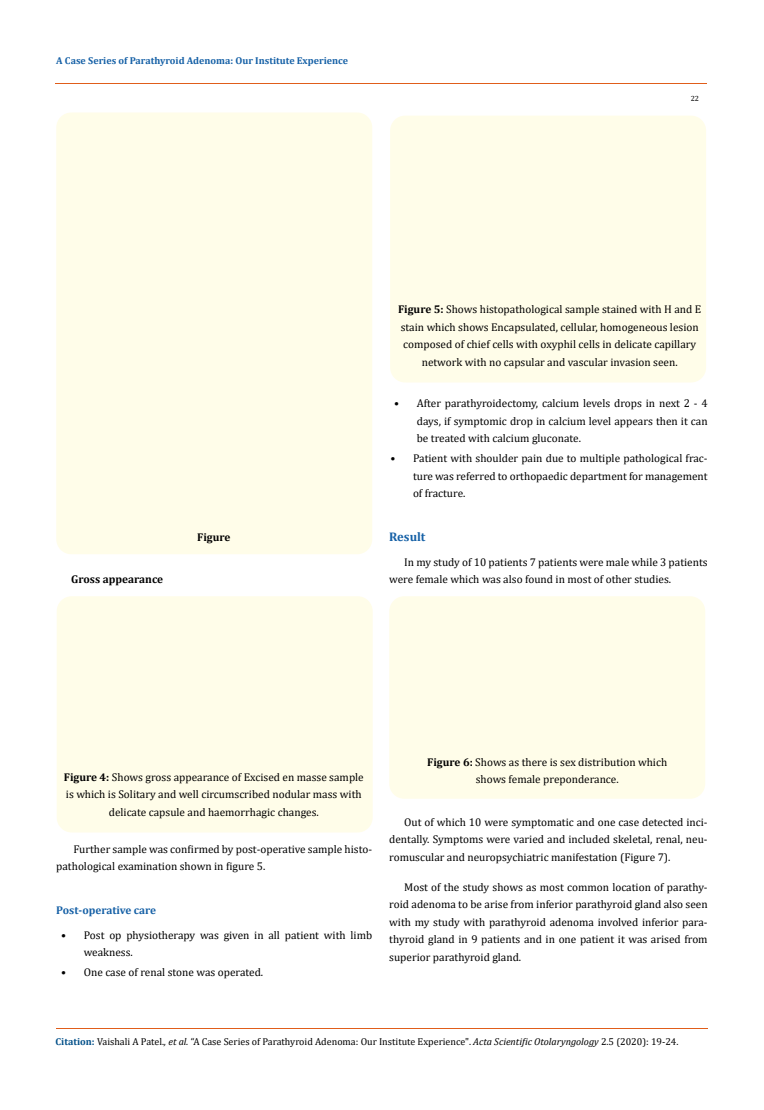
<style>
.page{position:relative;width:764px;height:1110px;background:#fff}
.page>*{position:absolute;margin:0;border:0;box-sizing:border-box;transform-origin:0 0}
.t1{font:700 12.5px "Cambria";color:#1560a6}
.t2{font:11.25px/17.5px "Cambria";color:#000;text-align:justify}
.t3{font:700 11.25px "Cambria";color:#000}
.t4{font:700 11.25px "Cambria";color:#1560a6}
.t5{font:10px "Cambria";color:#000}
.t6{font:700 10px "Cambria";color:#1560a6}
.t7{font:7.5px "Cambria";color:#000}
.s1{font-weight:700}
.s2{font-weight:700;color:#035089}
.s3{font-style:italic}
</style>
<div class="page">
<hr style="left:55px;top:84px;width:651px;height:1px;background:#e05d1a">
<div style="left:56px;top:112px;width:316px;height:442px;background:#fffde9;border-radius:15px"></div>
<div style="left:57px;top:596px;width:316px;height:236px;background:#fffde9;border-radius:15px"></div>
<div style="left:390px;top:116px;width:316px;height:266px;background:#fffde9;border-radius:15px"></div>
<div style="left:389px;top:596px;width:316px;height:203px;background:#fffde9;border-radius:15px"></div>
<hr style="left:56px;top:1029px;width:651px;height:1px;background:#e05d1a">
<p class="t6" style="left:56px;top:54px;width:293px">A Case Series of Parathyroid Adenoma: Our Institute Experience</p>
<p class="t7" style="left:690px;top:94px;width:10px">22</p>
<p class="t3" style="left:71px;top:571px;width:93px">Gross appearance</p>
<p class="t3" style="left:197px;top:530px;width:35px">Figure</p>
<p class="t2" style="left:398px;top:300px;width:305px;text-align:center"><span class="s1">Figure 5:</span> Shows histopathological sample stained with H and E stain which shows Encapsulated, cellular, homogeneous lesion composed of chief cells with oxyphil cells in delicate capillary network with no capsular and vascular invasion seen.</p>
<p class="t2" style="left:417px;top:394px;width:292px;text-indent:-22px">• After parathyroidectomy, calcium levels drops in next 2 - 4 days, if symptomic drop in calcium level appears then it can be treated with calcium gluconate.</p>
<p class="t2" style="left:413px;top:449px;width:296px;text-indent:-22px">• Patient with shoulder pain due to multiple pathological frac&shy;ture was referred to orthopaedic department for management of fracture.</p>
<p class="t1" style="left:389px;top:528px;width:38px">Result</p>
<p class="t2" style="left:389px;top:553px;width:320px;text-indent:15px">In my study of 10 patients 7 patients were male while 3 patients were female which was also found in most of other studies.</p>
<p class="t2" style="left:64px;top:768px;width:301px;text-align:center"><span class="s1">Figure 4:</span> Shows gross appearance of Excised en masse sample is which is Solitary and well circumscribed nodular mass with delicate capsule and haemorrhagic changes.</p>
<p class="t2" style="left:56px;top:840px;width:317px;text-indent:17px">Further sample was confirmed by post-operative sample histo&shy;pathological examination shown in figure 5.</p>
<p class="t4" style="left:56px;top:902px;width:101px">Post-operative care</p>
<p class="t2" style="left:84px;top:926px;width:290px;text-indent:-23px">• Post op physiotherapy was given in all patient with limb weakness.</p>
<p class="t2" style="left:61px;top:964px;width:203px">• One case of renal stone was operated.</p>
<p class="t2" style="left:427px;top:753px;width:241px;text-align:center"><span class="s1">Figure 6:</span> Shows as there is sex distribution which shows female preponderance.</p>
<p class="t2" style="left:389px;top:813px;width:320px;text-indent:15px">Out of which 10 were symptomatic and one case detected inci&shy;dentally. Symptoms were varied and included skeletal, renal, neu&shy;romuscular and neuropsychiatric manifestation (Figure 7).</p>
<p class="t2" style="left:389px;top:878px;width:320px;text-indent:15px">Most of the study shows as most common location of parathy&shy;roid adenoma to be arise from inferior parathyroid gland also seen with my study with parathyroid adenoma involved inferior para&shy;thyroid gland in 9 patients and in one patient it was arised from superior parathyroid gland.</p>
<p class="t5" style="left:56px;top:1035px;width:624px"><span class="s2">Citation:</span> Vaishali A Patel.<span class="s3">, et al.</span> “A Case Series of Parathyroid Adenoma: Our Institute Experience". <span class="s3">Acta Scientific Otolaryngology</span> 2.5 (2020): 19-24.</p>
</div>
